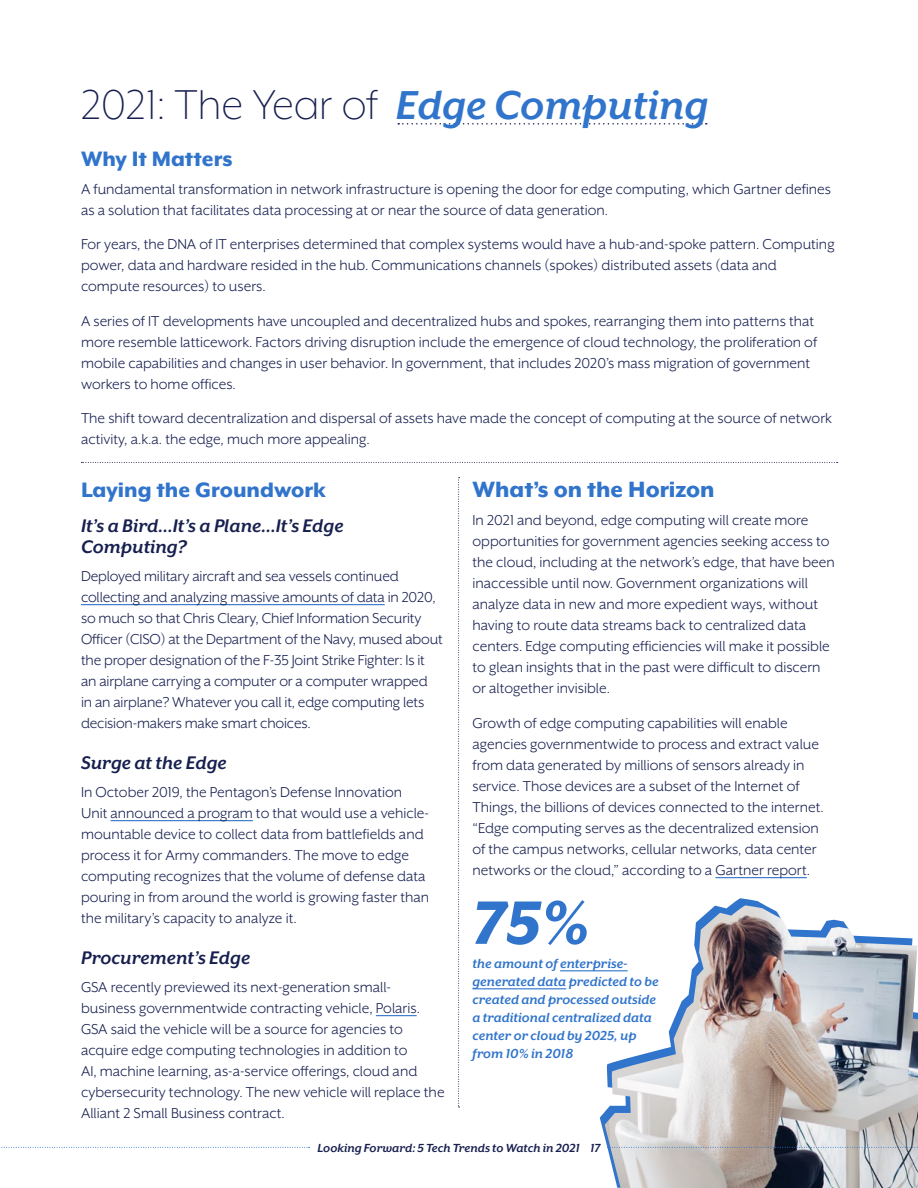
<style>
.page{position:relative;width:918px;height:1188px;background:#fff}
.page>*{position:absolute;margin:0;border:0;box-sizing:border-box;transform-origin:0 0}
.t1{font:italic 800 70.5px "Mr Eaves XL San OT";color:#3074cb}
.t2{font:300 48px "Mr Eaves XL Mod OT";color:#171f4f}
.t3{font:800 25.5px "Mr Eaves XL Mod OT";color:#3074cb}
.t4{font:800 24px "Mr Eaves XL Mod OT";color:#3074cb}
.t5{font:italic 700 21px/21px "Mr Eaves XL San OT";color:#171f4f}
.t6{font:16.5px/21px "Mr Eaves XL San OT";color:#171f4f}
.t7{font:italic 700 15px/18px "Mr Eaves XL San OT";color:#3074cb}
.t8{font:italic 700 13.5px "Mr Eaves XL San OT";color:#171f4f}
.s1{font-family:"Mr Eaves XL San OT";font-weight:700;font-style:italic;font-size:46.5px;color:#3074cb}
</style>
<div class="page">
<svg style="left:1px;top:1147px;width:309px;height:1px"></svg>
<img style="left:605px;top:905px;width:313px;height:283px">
<svg style="left:398px;top:123px;width:309px;height:2px"></svg>
<hr style="left:81px;top:604px;width:304px;height:1px;background:#3074cb">
<hr style="left:111px;top:820px;width:142px;height:1px;background:#3074cb">
<hr style="left:376px;top:1015px;width:41px;height:1px;background:#3074cb">
<hr style="left:715px;top:877px;width:92px;height:1px;background:#3074cb">
<hr style="left:560px;top:970px;width:68px;height:1px;background:#3074cb">
<hr style="left:472px;top:988px;width:94px;height:1px;background:#3074cb">
<svg style="left:458px;top:477px;width:2px;height:631px"></svg>
<svg style="left:81px;top:462px;width:757px;height:1px"></svg>
<svg style="left:608px;top:1147px;width:310px;height:1px"></svg>
<h2 class="t2" style="left:81px;top:81px;width:629px">2021: The Year of <span class="s1">Edge Computing</span></h2>
<h3 class="t4" style="left:81px;top:147px;width:153px">Why It Matters</h3>
<p class="t6" style="left:81px;top:178px;width:752px">A fundamental transformation in network infrastructure is opening the door for edge computing, which Gartner defines as a solution that facilitates data processing at or near the source of data generation.</p>
<p class="t6" style="left:81px;top:234px;width:755px">For years, the DNA of IT enterprises determined that complex systems would have a hub-and-spoke pattern. Computing power, data and hardware resided in the hub. Communications channels (spokes) distributed assets (data and compute resources) to users.</p>
<p class="t6" style="left:81px;top:310px;width:738px">A series of IT developments have uncoupled and decentralized hubs and spokes, rearranging them into patterns that more resemble latticework. Factors driving disruption include the emergence of cloud technology, the proliferation of mobile capabilities and changes in user behavior. In government, that includes 2020’s mass migration of government workers to home offices.</p>
<p class="t6" style="left:81px;top:408px;width:753px">The shift toward decentralization and dispersal of assets have made the concept of computing at the source of network activity, a.k.a. the edge, much more appealing.</p>
<h3 class="t4" style="left:81px;top:478px;width:246px">Laying the Groundwork</h3>
<p class="t5" style="left:81px;top:515px;width:264px">It’s a Bird…It’s a Plane…It’s Edge<br>Computing?</p>
<p class="t6" style="left:81px;top:565px;width:363px">Deployed military aircraft and sea vessels continued collecting and analyzing massive amounts of data in 2020, so much so that Chris Cleary, Chief Information Security Officer (CISO) at the Department of the Navy, mused about the proper designation of the F-35 Joint Strike Fighter: Is it an airplane carrying a computer or a computer wrapped in an airplane? Whatever you call it, edge computing lets decision-makers make smart choices.</p>
<p class="t5" style="left:81px;top:752px;width:147px">Surge at the Edge</p>
<p class="t6" style="left:81px;top:781px;width:350px">In October 2019, the Pentagon’s Defense Innovation Unit announced a program to that would use a vehicle&shy;mountable device to collect data from battlefields and process it for Army commanders. The move to edge computing recognizes that the volume of defense data pouring in from around the world is growing faster than the military’s capacity to analyze it.</p>
<p class="t5" style="left:81px;top:947px;width:171px">Procurement’s Edge</p>
<p class="t6" style="left:81px;top:976px;width:365px">GSA recently previewed its next-generation small&shy;business governmentwide contracting vehicle, Polaris.<br>GSA said the vehicle will be a source for agencies to acquire edge computing technologies in addition to<br>AI, machine learning, as-a-service offerings, cloud and cybersecurity technology. The new vehicle will replace the Alliant 2 Small Business contract.</p>
<h3 class="t3" style="left:472px;top:477px;width:244px">What’s on the Horizon</h3>
<p class="t6" style="left:472px;top:510px;width:364px">In 2021 and beyond, edge computing will create more opportunities for government agencies seeking access to the cloud, including at the network’s edge, that have been inaccessible until now. Government organizations will analyze data in new and more expedient ways, without having to route data streams back to centralized data centers. Edge computing efficiencies will make it possible to glean insights that in the past were difficult to discern or altogether invisible.</p>
<p class="t6" style="left:472px;top:712px;width:353px">Growth of edge computing capabilities will enable agencies governmentwide to process and extract value from data generated by millions of sensors already in service. Those devices are a subset of the Internet of Things, the billions of devices connected to the internet. “Edge computing serves as the decentralized extension of the campus networks, cellular networks, data center networks or the cloud,” according to a Gartner report.</p>
<h1 class="t1" style="left:472px;top:887px;width:119px">75%</h1>
<p class="t7" style="left:472px;top:954px;width:188px">the amount of enterprise&shy;generated data predicted to be created and processed outside a traditional centralized data center or cloud by 2025, up from 10% in 2018</p>
<p class="t8" style="left:317px;top:1141px;width:285px">Looking Forward: 5 Tech Trends to Watch in 2021 17</p>
</div>
